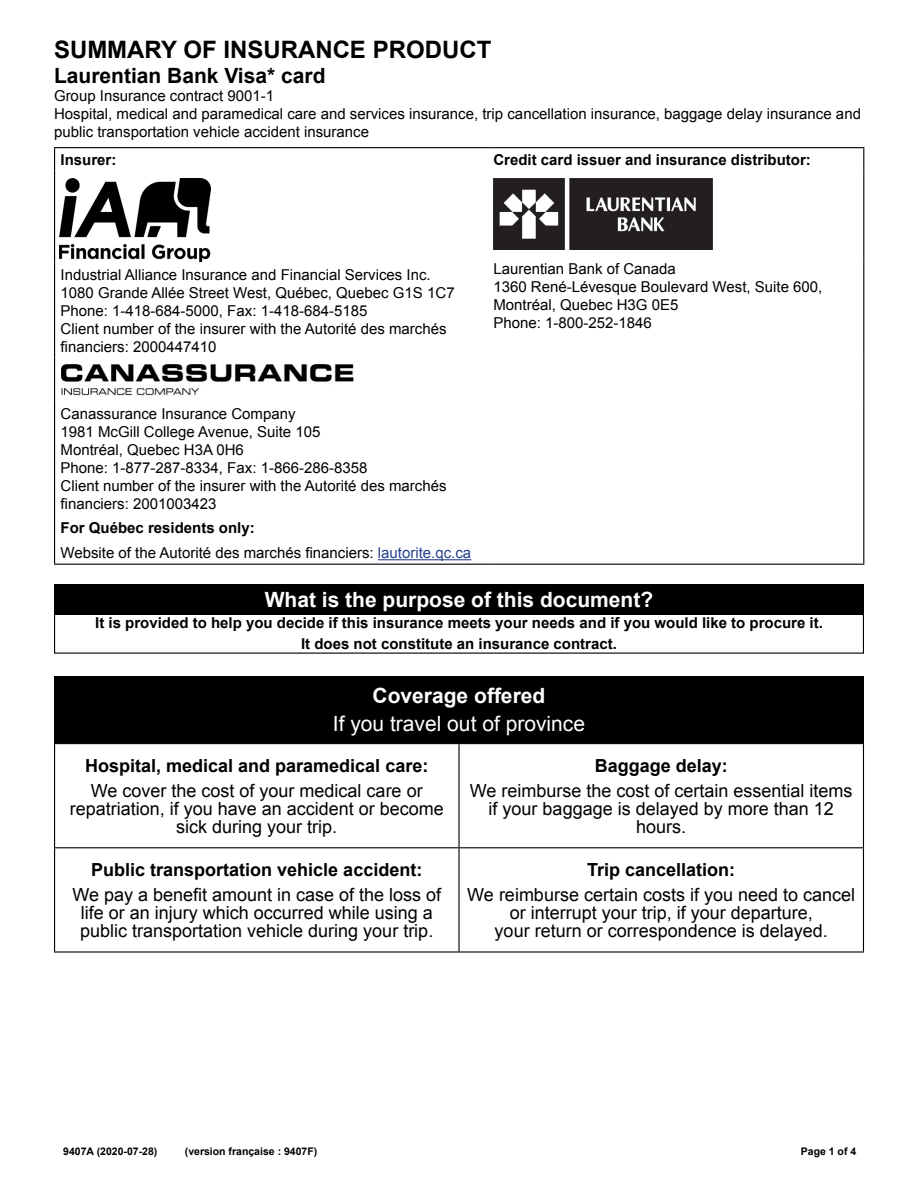
<style>
.page{position:relative;width:918px;height:1188px;background:#fff}
.page>*{position:absolute;margin:0;border:0;box-sizing:border-box;transform-origin:0 0}
.t1{font:700 24px "Arial";color:#000}
.t2{font:700 21px "Arial";color:#fff}
.t3{font:21px "Arial";color:#fff}
.t4{font:700 21px "Arial";color:#000}
.t5{font:18px/18px "Arial";color:#000;text-align:center}
.t6{font:700 18px "Arial";color:#000}
.t7{font:15px/18px "Arial";color:#000}
.t8{font:700 15px "Arial";color:#000}
.t9{font:700 10.5px "Arial";color:#000}
.s1{color:#25408f}
</style>
<div class="page">
<hr style="left:54px;top:147px;width:439px;height:1px;background:#000">
<svg style="left:54px;top:148px;width:1px;height:23px"></svg>
<hr style="left:493px;top:147px;width:371px;height:1px;background:#000">
<svg style="left:863px;top:148px;width:1px;height:23px"></svg>
<hr style="left:54px;top:171px;width:1px;height:92px;background:#000">
<hr style="left:863px;top:171px;width:1px;height:92px;background:#000">
<hr style="left:54px;top:263px;width:1px;height:95px;background:#000">
<hr style="left:863px;top:263px;width:1px;height:95px;background:#000">
<hr style="left:54px;top:358px;width:1px;height:44px;background:#000">
<hr style="left:863px;top:358px;width:1px;height:44px;background:#000">
<hr style="left:54px;top:402px;width:1px;height:162px;background:#000">
<hr style="left:863px;top:402px;width:1px;height:162px;background:#000">
<hr style="left:54px;top:564px;width:439px;height:1px;background:#000">
<hr style="left:493px;top:564px;width:371px;height:1px;background:#000">
<img style="left:60px;top:179px;width:151px;height:82px">
<img style="left:493px;top:178px;width:220px;height:72px">
<img style="left:61px;top:365px;width:293px;height:31px">
<hr style="left:378px;top:559px;width:93px;height:1px;background:#25408f">
<div style="left:54px;top:584px;width:810px;height:30px;background:#000"></div>
<div style="left:54px;top:613px;width:810px;height:41px;border:1px solid #000"></div>
<div style="left:54px;top:676px;width:810px;height:67px;background:#000"></div>
<hr style="left:54px;top:743px;width:405px;height:1px;background:#000">
<hr style="left:54px;top:744px;width:1px;height:103px;background:#000">
<hr style="left:459px;top:743px;width:405px;height:1px;background:#000">
<hr style="left:458px;top:744px;width:2px;height:103px;background:#000">
<hr style="left:863px;top:744px;width:1px;height:103px;background:#000">
<hr style="left:54px;top:847px;width:405px;height:1px;background:#000">
<hr style="left:54px;top:848px;width:1px;height:103px;background:#000">
<hr style="left:459px;top:847px;width:405px;height:1px;background:#000">
<hr style="left:458px;top:848px;width:2px;height:103px;background:#000">
<hr style="left:863px;top:848px;width:1px;height:103px;background:#000">
<hr style="left:54px;top:951px;width:405px;height:2px;background:#000">
<hr style="left:459px;top:951px;width:405px;height:2px;background:#000">
<p class="t1" style="left:54px;top:34px;width:439px">SUMMARY OF INSURANCE PRODUCT</p>
<p class="t4" style="left:54px;top:62px;width:273px">Laurentian Bank Visa* card</p>
<p class="t7" style="left:54px;top:87px;width:222px">Group Insurance contract 9001-1</p>
<p class="t7" style="left:54px;top:105px;width:809px">Hospital, medical and paramedical care and services insurance, trip cancellation insurance, baggage delay insurance and public transportation vehicle accident insurance</p>
<p class="t8" style="left:61px;top:149px;width:57px">Insurer:</p>
<p class="t8" style="left:493px;top:149px;width:319px">Credit card issuer and insurance distributor:</p>
<p class="t7" style="left:61px;top:265px;width:396px">Industrial Alliance Insurance and Financial Services Inc.<br>1080 Grande Allée Street West, Québec, Quebec G1S 1C7</p>
<p class="t7" style="left:61px;top:301px;width:308px">Phone: 1-418-684-5000, Fax: 1-418-684-5185</p>
<p class="t7" style="left:61px;top:319px;width:388px">Client number of the insurer with the Autorité des marchés financiers: 2000447410</p>
<p class="t7" style="left:493px;top:259px;width:184px">Laurentian Bank of Canada</p>
<p class="t7" style="left:493px;top:277px;width:331px">1360 René-Lévesque Boulevard West, Suite 600,<br>Montréal, Quebec H3G 0E5</p>
<p class="t7" style="left:493px;top:313px;width:160px">Phone: 1-800-252-1846</p>
<p class="t7" style="left:61px;top:405px;width:237px">Canassurance Insurance Company</p>
<p class="t7" style="left:61px;top:423px;width:261px">1981 McGill College Avenue, Suite 105</p>
<p class="t7" style="left:61px;top:441px;width:185px">Montréal, Quebec H3A 0H6</p>
<p class="t7" style="left:61px;top:459px;width:308px">Phone: 1-877-287-8334, Fax: 1-866-286-8358</p>
<p class="t7" style="left:61px;top:477px;width:388px">Client number of the insurer with the Autorité des marchés financiers: 2001003423</p>
<p class="t8" style="left:61px;top:518px;width:196px">For Québec residents only:</p>
<p class="t7" style="left:61px;top:544px;width:412px">Website of the Autorité des marchés financiers: <span class="s1">lautorite.qc.ca</span></p>
<p class="t2" style="left:265px;top:585px;width:390px">What is the purpose of this document?</p>
<p class="t8" style="left:95px;top:613px;width:729px">It is provided to help you decide if this insurance meets your needs and if you would like to procure it.</p>
<p class="t8" style="left:301px;top:634px;width:317px">It does not constitute an insurance contract.</p>
<p class="t2" style="left:373px;top:682px;width:174px">Coverage offered</p>
<p class="t3" style="left:333px;top:710px;width:254px">If you travel out of province</p>
<p class="t6" style="left:85px;top:754px;width:345px">Hospital, medical and paramedical care:</p>
<p class="t5" style="left:70px;top:781px;width:376px">We cover the cost of your medical care or repatriation, if you have an accident or become sick during your trip.</p>
<p class="t6" style="left:595px;top:754px;width:135px">Baggage delay:</p>
<p class="t5" style="left:470px;top:781px;width:384px">We reimburse the cost of certain essential items if your baggage is delayed by more than 12 hours.</p>
<p class="t6" style="left:91px;top:858px;width:333px">Public transportation vehicle accident:</p>
<p class="t5" style="left:72px;top:886px;width:370px">We pay a benefit amount in case of the loss of life or an injury which occurred while using a public transportation vehicle during your trip.</p>
<p class="t6" style="left:587px;top:858px;width:150px">Trip cancellation:</p>
<p class="t5" style="left:467px;top:886px;width:389px">We reimburse certain costs if you need to cancel or interrupt your trip, if your departure,<br>your return or correspondence is delayed.</p>
<p class="t9" style="left:63px;top:1145px;width:96px">9407A (2020-07-28)</p>
<p class="t9" style="left:185px;top:1145px;width:134px">(version française : 9407F)</p>
<p class="t9" style="left:801px;top:1145px;width:57px">Page 1 of 4</p>
</div>
